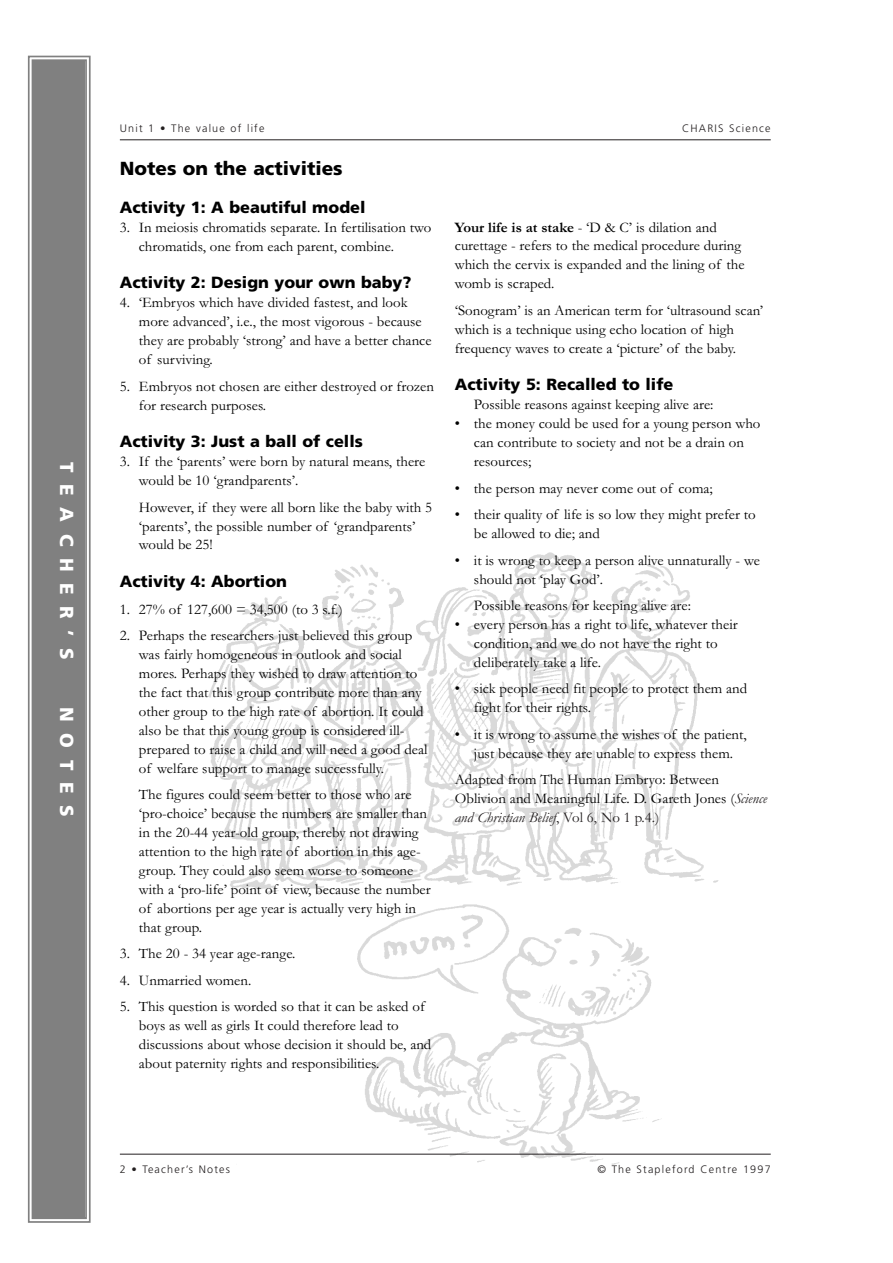
<style>
.page{position:relative;width:893px;height:1263px;background:#fff}
.page>*{position:absolute;margin:0;border:0;box-sizing:border-box;transform-origin:0 0}
.t1{font:900 18.9px "Frutiger";color:#000}
.t2{font:900 18.9px "Frutiger";letter-spacing:.61em;color:#fff}
.t3{font:900 16.2px "Frutiger";color:#000}
.t4{font:14.85px/18.9px "Garamond";color:#000}
.t5{font:300 10.8px "Frutiger";letter-spacing:.11em;color:#231f20}
.s1{font-weight:700}
.s2{font-style:italic;color:#231f20}
.s3{color:#231f20}
</style>
<div class="page">
<img style="left:183px;top:552px;width:587px;height:613px">
<hr style="left:120px;top:139px;width:650px;height:1px;background:#231f20">
<hr style="left:120px;top:1154px;width:650px;height:1px;background:#231f20">
<svg style="left:27px;top:55px;width:64px;height:1168px;background:#8c8c8c"></svg>
<p class="t2" style="left:74px;top:462px;width:199px;rotate:90deg">TEACHER’S</p>
<p class="t2" style="left:74px;top:707px;width:111px;rotate:90deg">NOTES</p>
<p class="t5" style="left:120px;top:124px;width:146px">Unit 1 • The value of life</p>
<p class="t5" style="left:682px;top:124px;width:90px">CHARIS Science</p>
<p class="t1" style="left:120px;top:161px;width:224px">Notes on the activities</p>
<p class="t3" style="left:120px;top:201px;width:247px">Activity 1: A beautiful model</p>
<p class="t4" style="left:139px;top:219px;width:294px;text-indent:-19px">3. In meiosis chromatids separate. In fertilisation two chromatids, one from each parent, combine.</p>
<p class="t3" style="left:120px;top:276px;width:293px">Activity 2: Design your own baby?</p>
<p class="t4" style="left:139px;top:295px;width:294px;text-indent:-19px">4. ‘Embryos which have divided fastest, and look more advanced’, i.e., the most vigorous - because they are probably ‘strong’ and have a better chance of surviving.</p>
<p class="t4" style="left:139px;top:378px;width:296px;text-indent:-19px">5. Embryos not chosen are either destroyed or frozen for research purposes.</p>
<p class="t3" style="left:120px;top:435px;width:244px">Activity 3: Just a ball of cells</p>
<p class="t4" style="left:139px;top:454px;width:288px;text-indent:-19px">3. If the ‘parents’ were born by natural means, there would be 10 ‘grandparents’.</p>
<p class="t4" style="left:139px;top:499px;width:295px">However, if they were all born like the baby with 5 ‘parents’, the possible number of ‘grandparents’ would be 25!</p>
<p class="t3" style="left:120px;top:575px;width:169px">Activity 4: Abortion</p>
<p class="t4" style="left:120px;top:601px;width:224px">1. 27% of 127,600 = 34,500 (to 3 s.f.)</p>
<p class="t4" style="left:139px;top:628px;width:290px;text-indent:-19px">2. Perhaps the researchers just believed this group was fairly homogeneous in outlook and social mores. Perhaps they wished to draw attention to the fact that this group contribute more than any other group to the high rate of abortion. It could also be that this young group is considered ill&shy;prepared to raise a child and will need a good deal of welfare support to manage successfully.</p>
<p class="t4" style="left:139px;top:787px;width:293px">The figures could seem better to those who are ‘pro-choice’ because the numbers are smaller than in the 20-44 year-old group, thereby not drawing attention to the high rate of abortion in this age&shy;group. They could also seem worse to someone with a ‘pro-life’ point of view, because the number of abortions per age year is actually very high in that group.</p>
<p class="t4" style="left:120px;top:946px;width:177px">3. The 20 - 34 year age-range.</p>
<p class="t4" style="left:120px;top:972px;width:133px">4. Unmarried women.</p>
<p class="t4" style="left:139px;top:999px;width:294px;text-indent:-19px">5. This question is worded so that it can be asked of boys as well as girls It could therefore lead to discussions about whose decision it should be, and about paternity rights and responsibilities.</p>
<p class="t4" style="left:455px;top:219px;width:291px"><span class="s1">Your life is at stake</span> - ‘D &amp; C’ is dilation and curettage - refers to the medical procedure during which the cervix is expanded and the lining of the womb is scraped.</p>
<p class="t4" style="left:455px;top:302px;width:310px">‘Sonogram’ is an American term for ‘ultrasound scan’ which is a technique using echo location of high frequency waves to create a ‘picture’ of the baby.</p>
<p class="t3" style="left:455px;top:378px;width:220px">Activity 5: Recalled to life</p>
<p class="t4" style="left:474px;top:397px;width:241px">Possible reasons against keeping alive are:</p>
<p class="t4" style="left:474px;top:416px;width:288px;text-indent:-19px">• the money could be used for a young person who can contribute to society and not be a drain on resources;</p>
<p class="t4" style="left:455px;top:480px;width:259px">• the person may never come out of coma;</p>
<p class="t4" style="left:474px;top:507px;width:283px;text-indent:-19px">• their quality of life is so low they might prefer to be allowed to die; and</p>
<p class="t4" style="left:474px;top:552px;width:287px;text-indent:-19px">• it is wrong to keep a person alive unnaturally - we should not ‘play God’.</p>
<p class="t4" style="left:474px;top:598px;width:218px">Possible reasons for keeping alive are:</p>
<p class="t4" style="left:474px;top:616px;width:265px;text-indent:-19px">• every person has a right to life, whatever their condition, and we do not have the right to deliberately take a life.</p>
<p class="t4" style="left:474px;top:681px;width:275px;text-indent:-19px">• sick people need fit people to protect them and fight for their rights.</p>
<p class="t4" style="left:455px;top:726px;width:293px;text-align:center">• it is wrong to assume the wishes of the patient, just because they are unable to express them.</p>
<p class="t4" style="left:455px;top:772px;width:314px">Adapted from The Human Embryo: Between<br>Oblivion and Meaningful Life. D. Gareth Jones (<span class="s2">Science and Christian Belief</span><span class="s3">, Vol 6, No 1 p.4.)</span></p>
<p class="t5" style="left:120px;top:1164px;width:112px">2 • Teacher’s Notes</p>
<p class="t5" style="left:597px;top:1164px;width:175px">© The Stapleford Centre 1997</p>
</div>
